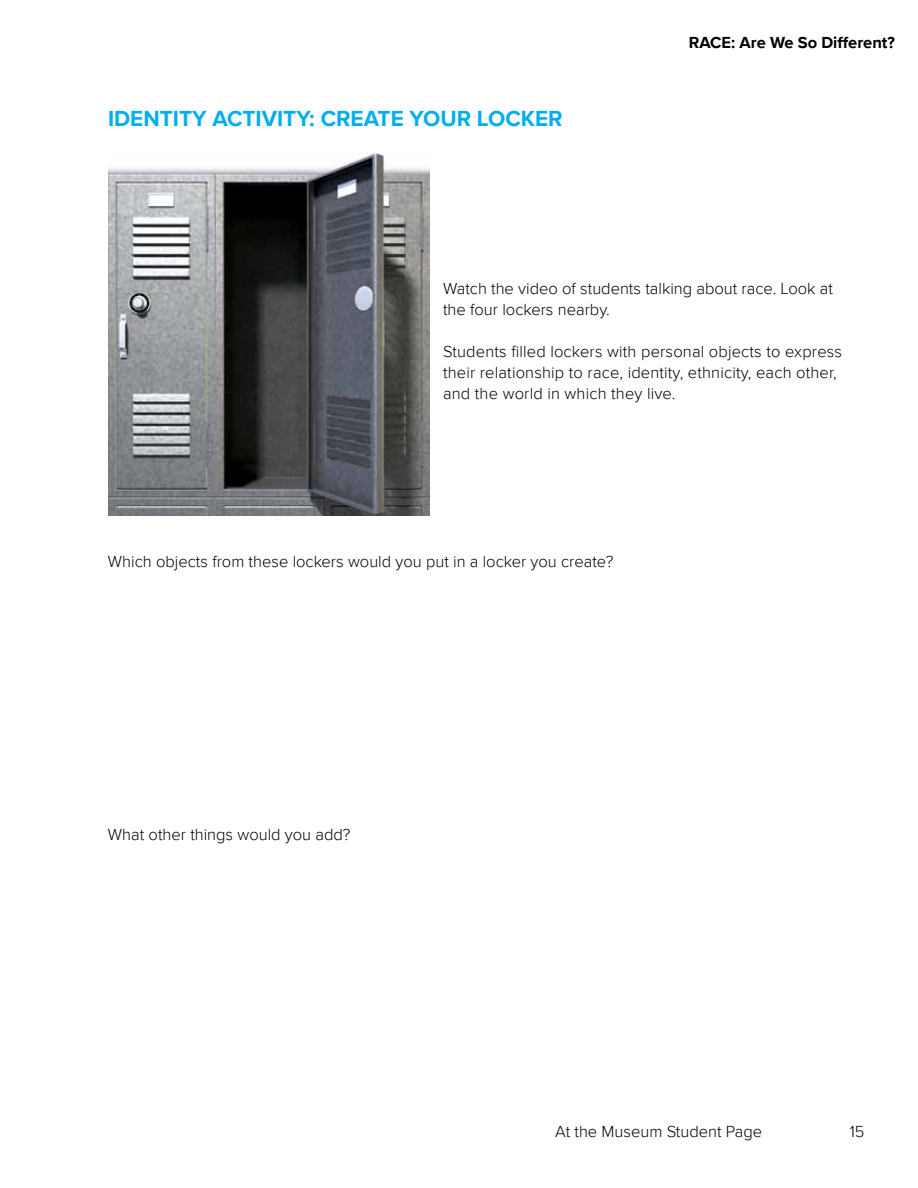
<style>
.page{position:relative;width:918px;height:1188px;background:#fff}
.page>*{position:absolute;margin:0;border:0;box-sizing:border-box;transform-origin:0 0}
.t1{font:700 22.5px "Proxima Nova";color:#00aeef}
.t2{font:300 16.5px/21px "Proxima Nova";color:#000}
.t3{font:700 16.5px "Proxima Nova";color:#000}
</style>
<div class="page">
<img style="left:108px;top:153px;width:322px;height:363px">
<h1 class="t1" style="left:108px;top:101px;width:456px">IDENTITY ACTIVITY: CREATE YOUR LOCKER</h1>
<p class="t3" style="left:689px;top:30px;width:208px">RACE: Are We So Different?</p>
<p class="t2" style="left:443px;top:277px;width:391px">Watch the video of students talking about race. Look at the four lockers nearby.</p>
<p class="t2" style="left:443px;top:340px;width:401px">Students filled lockers with personal objects to express their relationship to race, identity, ethnicity, each other, and the world in which they live.</p>
<p class="t2" style="left:108px;top:550px;width:507px">Which objects from these lockers would you put in a locker you create?</p>
<p class="t2" style="left:108px;top:823px;width:244px">What other things would you add?</p>
<p class="t2" style="left:555px;top:1120px;width:209px">At the Museum Student Page</p>
<p class="t2" style="left:850px;top:1120px;width:16px">15</p>
</div>
